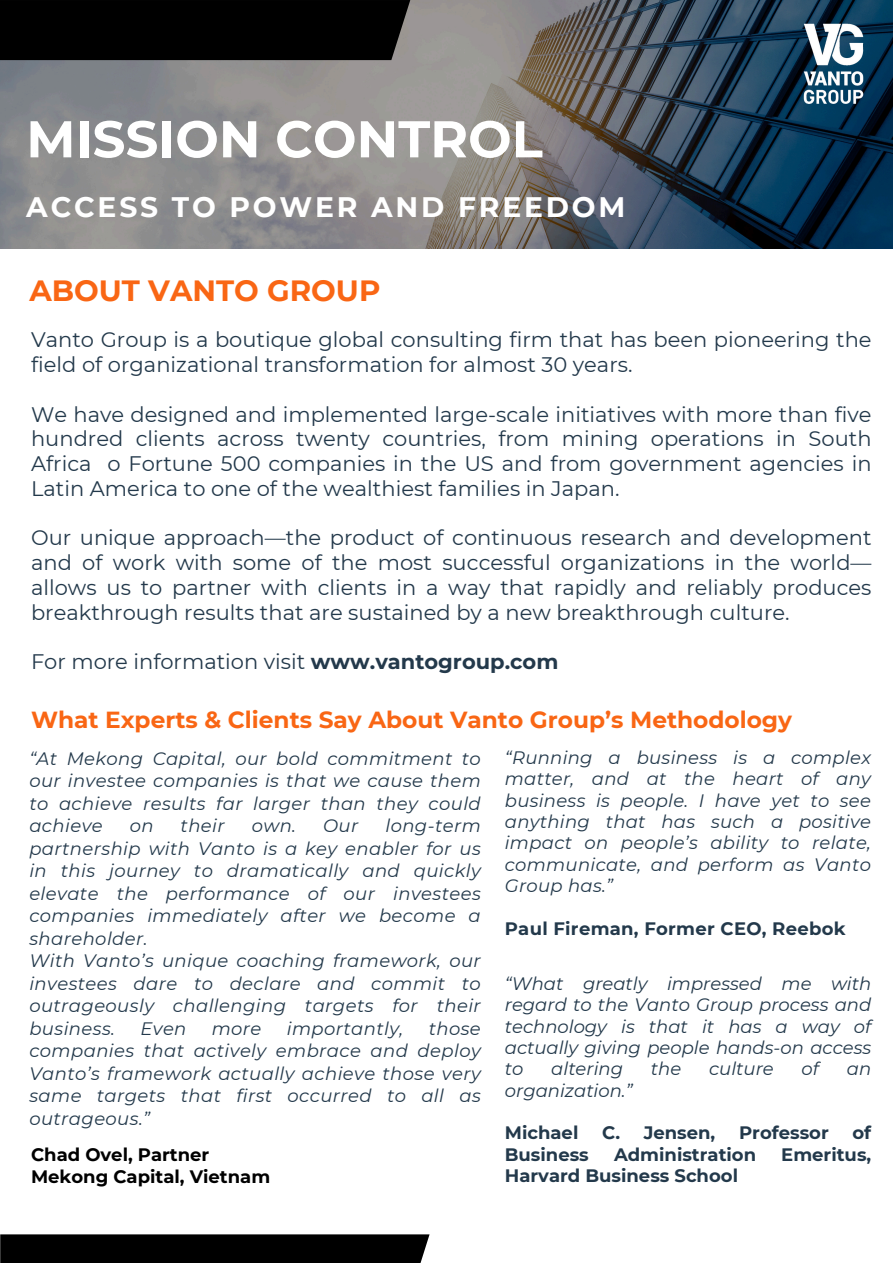
<style>
.page{position:relative;width:893px;height:1263px;background:#fff}
.page>*{position:absolute;margin:0;border:0;box-sizing:border-box;transform-origin:0 0}
.t1{font:700 51.6px "Montserrat";color:#fff}
.t2{font:700 29.25px "Montserrat";color:#f96614}
.t3{font:700 28.2px "Montserrat";letter-spacing:.1em;color:#fff}
.t4{font:700 23.25px "Montserrat";color:#f96614}
.t5{font:21px/24.8px "Montserrat";color:#23394b;text-align:justify}
.t6{font:italic 18px/22.5px "Montserrat";letter-spacing:.025em;color:#23394b;text-align:justify}
.t7{font:700 18px "Montserrat";color:#23394b}
.t8{font:700 18px/21.9px "Montserrat";color:#000}
.t9{font:italic 18px "Montserrat";color:#23394b}
.s1{font-weight:700}
</style>
<div class="page">
<div style="left:0;top:1234px;width:429px;height:29px;background:#000"></div>
<img style="left:0;top:0;width:893px;height:249px">
<img style="left:798px;top:14px;width:71px;height:99px">
<div style="left:0;top:0;width:410px;height:60px;background:#000"></div>
<p class="t1" style="left:26px;top:107px;width:518px">MISSION CONTROL</p>
<p class="t3" style="left:26px;top:190px;width:601px">ACCESS TO POWER AND FREEDOM</p>
<h3 class="t2" style="left:29px;top:273px;width:352px">ABOUT VANTO GROUP</h3>
<p class="t5" style="left:31px;top:327px;width:842px">Vanto Group is a boutique global consulting firm that has been pioneering the field of organizational transformation for almost 30 years.</p>
<h1 class="t5" style="left:31px;top:402px;width:842px">We have designed and implemented large-scale initiatives with more than five hundred clients across twenty countries, from mining operations in South Africa o Fortune 500 companies in the US and from government agencies in Latin America to one of the wealthiest families in Japan.</h1>
<p class="t5" style="left:31px;top:525px;width:842px">Our unique approach—the product of continuous research and development and of work with some of the most successful organizations in the world— allows us to partner with clients in a way that rapidly and reliably produces breakthrough results that are sustained by a new breakthrough culture.</p>
<h1 class="t5" style="left:31px;top:649px;width:529px">For more information visit <span class="s1">www.vantogroup.com</span></h1>
<h3 class="t4" style="left:31px;top:705px;width:762px">What Experts &amp; Clients Say About Vanto Group’s Methodology</h3>
<h3 class="t6" style="left:29px;top:747px;width:453px">“At Mekong Capital, our bold commitment to our investee companies is that we cause them to achieve results far larger than they could achieve</h3>
<h3 class="t6" style="left:29px;top:815px;width:453px;text-indent:356px">long-term partnership with Vanto is a key enabler for us in this journey to dramatically and quickly elevate the performance of our investees companies immediately after we become a shareholder.</h3>
<h3 class="t6" style="left:29px;top:950px;width:453px">With Vanto’s unique coaching framework, our investees dare to declare and commit to outrageously challenging targets for their business.</h3>
<h3 class="t6" style="left:130px;top:815px;width:25px">on</h3>
<h3 class="t6" style="left:181px;top:815px;width:46px">their</h3>
<h3 class="t6" style="left:252px;top:815px;width:46px">own.</h3>
<h3 class="t6" style="left:323px;top:815px;width:37px">Our</h3>
<h3 class="t6" style="left:29px;top:1017px;width:453px;text-indent:399px">those companies that actively embrace and deploy Vanto’s framework actually achieve those very same targets that first occurred to all as outrageous.”</h3>
<h3 class="t6" style="left:140px;top:1017px;width:48px">Even</h3>
<h3 class="t6" style="left:212px;top:1017px;width:51px">more</h3>
<h3 class="t6" style="left:287px;top:1017px;width:118px">importantly,</h3>
<h4 class="t8" style="left:31px;top:1143px;width:241px">Chad Ovel, Partner<br>Mekong Capital, Vietnam</h4>
<p class="t6" style="left:505px;top:747px;width:368px;line-height:21.4px">“Running a business is a complex matter, and at the heart of any business is people. I have yet to see anything that has such a positive impact on people’s ability to relate, communicate, and perform as Vanto Group has.”</p>
<h4 class="t7" style="left:505px;top:917px;width:342px">Paul Fireman, Former CEO, Reebok</h4>
<h2 class="t6" style="left:505px;top:973px;width:368px;line-height:21.4px">“What greatly impressed me with regard to the Vanto Group process and technology is that it has a way of actually giving people hands-on access to</h2>
<h2 class="t9" style="left:551px;top:1058px;width:73px">altering</h2>
<h2 class="t6" style="left:651px;top:1057px;width:32px">the</h2>
<h2 class="t9" style="left:709px;top:1058px;width:66px">culture</h2>
<h2 class="t6" style="left:801px;top:1057px;width:19px">of</h2>
<h2 class="t6" style="left:847px;top:1057px;width:26px">an</h2>
<h2 class="t9" style="left:505px;top:1079px;width:129px">organization.”</h2>
<p class="t7" style="left:505px;top:1122px;width:75px">Michael</p>
<p class="t7" style="left:602px;top:1122px;width:115px">C. Jensen,</p>
<p class="t7" style="left:739px;top:1122px;width:91px">Professor</p>
<p class="t7" style="left:852px;top:1122px;width:20px">of</p>
<p class="t7" style="left:505px;top:1143px;width:85px">Business</p>
<p class="t7" style="left:614px;top:1143px;width:144px">Administration</p>
<p class="t7" style="left:781px;top:1143px;width:91px">Emeritus,</p>
<p class="t7" style="left:505px;top:1165px;width:235px">Harvard Business School</p>
</div>
